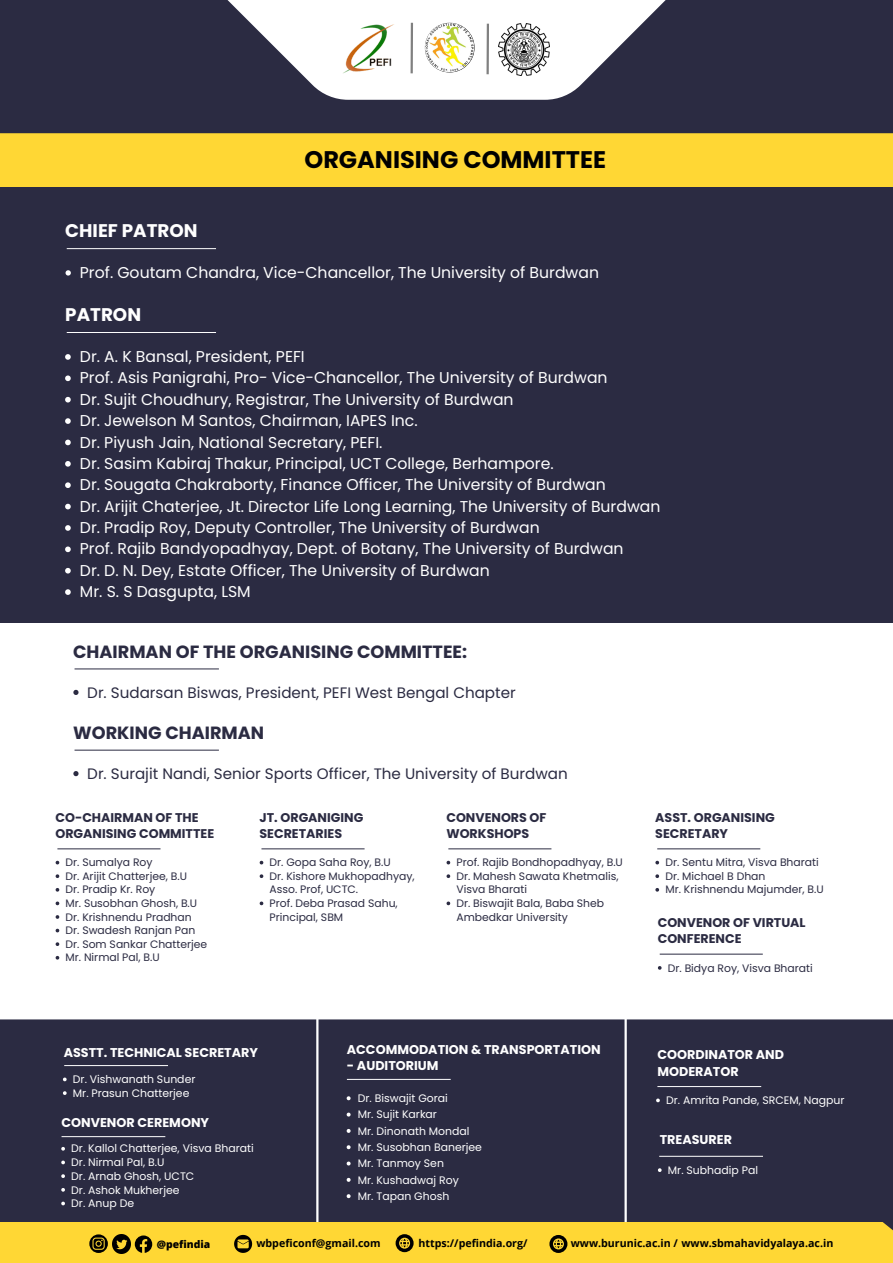
<style>
.page{position:relative;width:893px;height:1263px;background:#fff}
.page>*{position:absolute;margin:0;border:0;box-sizing:border-box;transform-origin:0 0}
.t1{font:700 24px "Poppins";color:#000}
.t2{font:700 18.3px "Poppins";color:#fff}
.t3{font:700 17.7px "Poppins";color:#2b2b42}
.t4{font:15.67px/21.4px "Poppins";color:#fff}
.t5{font:15.15px "Poppins";color:#2b2b42}
.t6{font:700 12.75px/16.1px "Poppins";color:#fff}
.t7{font:700 12.6px/16px "Poppins";color:#2b2b42}
.t8{font:10.88px/16.4px "Poppins";color:#fff}
.t9{font:10.8px/13.6px "Poppins";color:#2b2b42}
.t10{font:700 10.65px "Open Sans";color:#000}
.t11{font:800 10.43px "Open Sans";color:#000}
</style>
<div class="page">
<div style="left:0;top:0;width:893px;height:623px;background:#2b2b42"></div>
<svg style="left:159px;top:0;width:575px;height:100px"></svg>
<div style="left:0;top:133px;width:893px;height:54px;background:#ffd734"></div>
<div style="left:0;top:1019px;width:893px;height:203px;background:#2b2b42"></div>
<hr style="left:316px;top:977px;width:2px;height:286px;background:#fff">
<hr style="left:624px;top:994px;width:3px;height:269px;background:#fff">
<div style="left:0;top:1222px;width:893px;height:41px;background:#ffd734"></div>
<hr style="left:67px;top:248px;width:149px;height:1px;background:#fff">
<svg style="left:66px;top:270px;width:5px;height:6px"></svg>
<hr style="left:67px;top:332px;width:149px;height:1px;background:#fff">
<svg style="left:65px;top:354px;width:6px;height:6px"></svg>
<svg style="left:65px;top:375px;width:6px;height:6px"></svg>
<svg style="left:65px;top:397px;width:6px;height:5px"></svg>
<svg style="left:65px;top:418px;width:6px;height:6px"></svg>
<svg style="left:65px;top:440px;width:6px;height:5px"></svg>
<svg style="left:65px;top:461px;width:6px;height:6px"></svg>
<svg style="left:65px;top:482px;width:6px;height:6px"></svg>
<svg style="left:65px;top:504px;width:6px;height:5px"></svg>
<svg style="left:65px;top:525px;width:6px;height:6px"></svg>
<svg style="left:65px;top:546px;width:6px;height:6px"></svg>
<svg style="left:65px;top:568px;width:6px;height:5px"></svg>
<svg style="left:65px;top:589px;width:6px;height:6px"></svg>
<hr style="left:75px;top:669px;width:144px;height:1px;background:#2b2b42">
<svg style="left:73px;top:690px;width:6px;height:5px"></svg>
<hr style="left:75px;top:750px;width:144px;height:1px;background:#2b2b42">
<svg style="left:73px;top:771px;width:6px;height:5px"></svg>
<hr style="left:57px;top:848px;width:103px;height:1px;background:#2b2b42">
<svg style="left:56px;top:874px;width:3px;height:4px"></svg>
<svg style="left:56px;top:888px;width:3px;height:4px"></svg>
<svg style="left:56px;top:901px;width:3px;height:4px"></svg>
<svg style="left:56px;top:915px;width:3px;height:4px"></svg>
<svg style="left:56px;top:942px;width:3px;height:4px"></svg>
<hr style="left:261px;top:848px;width:103px;height:1px;background:#2b2b42">
<svg style="left:260px;top:874px;width:3px;height:4px"></svg>
<svg style="left:260px;top:901px;width:3px;height:4px"></svg>
<hr style="left:448px;top:848px;width:103px;height:1px;background:#2b2b42">
<svg style="left:446px;top:861px;width:4px;height:3px"></svg>
<svg style="left:446px;top:874px;width:4px;height:4px"></svg>
<svg style="left:446px;top:901px;width:4px;height:4px"></svg>
<hr style="left:64px;top:1065px;width:104px;height:1px;background:#fff">
<svg style="left:63px;top:1077px;width:4px;height:4px"></svg>
<svg style="left:63px;top:1091px;width:4px;height:4px"></svg>
<hr style="left:62px;top:1136px;width:103px;height:1px;background:#fff">
<svg style="left:61px;top:1147px;width:4px;height:3px"></svg>
<svg style="left:61px;top:1160px;width:4px;height:4px"></svg>
<svg style="left:61px;top:1174px;width:4px;height:4px"></svg>
<svg style="left:61px;top:1188px;width:4px;height:4px"></svg>
<svg style="left:61px;top:1201px;width:4px;height:4px"></svg>
<hr style="left:657px;top:848px;width:103px;height:1px;background:#2b2b42">
<svg style="left:655px;top:861px;width:4px;height:3px"></svg>
<svg style="left:655px;top:874px;width:4px;height:4px"></svg>
<svg style="left:655px;top:888px;width:4px;height:4px"></svg>
<hr style="left:659px;top:954px;width:104px;height:1px;background:#2b2b42">
<svg style="left:658px;top:966px;width:3px;height:4px"></svg>
<hr style="left:347px;top:1079px;width:104px;height:1px;background:#fff">
<svg style="left:347px;top:1096px;width:3px;height:4px"></svg>
<svg style="left:347px;top:1112px;width:3px;height:4px"></svg>
<svg style="left:347px;top:1129px;width:3px;height:4px"></svg>
<svg style="left:347px;top:1145px;width:3px;height:4px"></svg>
<svg style="left:347px;top:1161px;width:3px;height:4px"></svg>
<svg style="left:347px;top:1178px;width:3px;height:4px"></svg>
<svg style="left:347px;top:1194px;width:3px;height:4px"></svg>
<hr style="left:657px;top:1086px;width:104px;height:1px;background:#fff">
<svg style="left:656px;top:1098px;width:4px;height:4px"></svg>
<hr style="left:659px;top:1156px;width:104px;height:1px;background:#fff">
<svg style="left:658px;top:1168px;width:3px;height:4px"></svg>
<svg style="left:410px;top:22px;width:3px;height:53px"></svg>
<img style="left:337px;top:19px;width:63px;height:58px">
<img style="left:498px;top:24px;width:51px;height:51px">
<svg style="left:486px;top:22px;width:3px;height:53px"></svg>
<img style="left:425px;top:23px;width:50px;height:50px;border-radius:50%">
<h1 class="t1" style="left:304px;top:143px;width:303px">ORGANISING COMMITTEE</h1>
<p class="t2" style="left:65px;top:218px;width:134px">CHIEF PATRON</p>
<p class="t4" style="left:80px;top:262px;width:520px">Prof. Goutam Chandra, Vice-Chancellor, The University of Burdwan</p>
<p class="t2" style="left:65px;top:302px;width:77px">PATRON</p>
<p class="t4" style="left:80px;top:346px;width:582px">Dr. A. K Bansal, President, PEFI<br>Prof. Asis Panigrahi, Pro- Vice-Chancellor, The University of Burdwan<br>Dr. Sujit Choudhury, Registrar, The University of Burdwan<br>Dr. Jewelson M Santos, Chairman, IAPES Inc.<br>Dr. Piyush Jain, National Secretary, PEFI.<br>Dr. Sasim Kabiraj Thakur, Principal, UCT College, Berhampore.<br>Dr. Sougata Chakraborty, Finance Officer, The University of Burdwan<br>Dr. Arijit Chaterjee, Jt. Director Life Long Learning, The University of Burdwan Dr. Pradip Roy, Deputy Controller, The University of Burdwan<br>Prof. Rajib Bandyopadhyay, Dept. of Botany, The University of Burdwan<br>Dr. D. N. Dey, Estate Officer, The University of Burdwan<br>Mr. S. S Dasgupta, LSM</p>
<p class="t3" style="left:73px;top:639px;width:395px">CHAIRMAN OF THE ORGANISING COMMITTEE:</p>
<p class="t5" style="left:87px;top:682px;width:430px">Dr. Sudarsan Biswas, President, PEFI West Bengal Chapter</p>
<p class="t3" style="left:73px;top:720px;width:192px">WORKING CHAIRMAN</p>
<p class="t5" style="left:87px;top:763px;width:482px">Dr. Surajit Nandi, Senior Sports Officer, The University of Burdwan</p>
<p class="t7" style="left:55px;top:809px;width:160px">CO-CHAIRMAN OF THE<br>ORGANISING COMMITTEE</p>
<p class="t9" style="left:66px;top:856px;width:143px">Dr. Sumalya Roy<br>Dr. Arijit Chatterjee, B.U<br>Dr. Pradip Kr. Roy<br>Mr. Susobhan Ghosh, B.U<br>Dr. Krishnendu Pradhan<br>Dr. Swadesh Ranjan Pan<br>Dr. Som Sankar Chatterjee<br>Mr. Nirmal Pal, B.U</p>
<p class="t7" style="left:259px;top:809px;width:105px">JT. ORGANIGING<br>SECRETARIES</p>
<p class="t9" style="left:270px;top:856px;width:147px">Dr. Gopa Saha Roy, B.U<br>Dr. Kishore Mukhopadhyay,<br>Asso. Prof, UCTC.<br>Prof. Deba Prasad Sahu,<br>Principal, SBM</p>
<p class="t7" style="left:446px;top:809px;width:102px">CONVENORS OF<br>WORKSHOPS</p>
<p class="t9" style="left:456px;top:856px;width:168px">Prof. Rajib Bondhopadhyay, B.U<br>Dr. Mahesh Sawata Khetmalis,<br>Visva Bharati<br>Dr. Biswajit Bala, Baba Sheb<br>Ambedkar University</p>
<p class="t6" style="left:64px;top:1044px;width:196px">ASSTT. TECHNICAL SECRETARY</p>
<p class="t8" style="left:73px;top:1072px;width:124px;line-height:13.6px">Dr. Vishwanath Sunder<br>Mr. Prasun Chatterjee</p>
<p class="t6" style="left:62px;top:1114px;width:149px">CONVENOR CEREMONY</p>
<p class="t8" style="left:71px;top:1142px;width:184px;line-height:13.6px">Dr. Kallol Chatterjee, Visva Bharati<br>Dr. Nirmal Pal, B.U<br>Dr. Arnab Ghosh, UCTC<br>Dr. Ashok Mukherjee<br>Dr. Anup De</p>
<p class="t6" style="left:347px;top:1041px;width:255px">ACCOMMODATION &amp; TRANSPORTATION</p>
<p class="t6" style="left:347px;top:1057px;width:93px">- AUDITORIUM</p>
<p class="t8" style="left:358px;top:1090px;width:126px">Dr. Biswajit Gorai<br>Mr. Sujit Karkar<br>Mr. Dinonath Mondal<br>Mr. Susobhan Banerjee<br>Mr. Tanmoy Sen<br>Mr. Kushadwaj Roy<br>Mr. Tapan Ghosh</p>
<p class="t7" style="left:655px;top:809px;width:121px">ASST. ORGANISING<br>SECRETARY</p>
<p class="t9" style="left:665px;top:856px;width:160px">Dr. Sentu Mitra, Visva Bharati<br>Dr. Michael B Dhan<br>Mr. Krishnendu Majumder, B.U</p>
<p class="t7" style="left:658px;top:915px;width:149px">CONVENOR OF VIRTUAL<br>CONFERENCE</p>
<p class="t9" style="left:668px;top:961px;width:146px">Dr. Bidya Roy, Visva Bharati</p>
<p class="t6" style="left:657px;top:1047px;width:128px">COORDINATOR AND<br>MODERATOR</p>
<p class="t8" style="left:666px;top:1092px;width:180px">Dr. Amrita Pande, SRCEM, Nagpur</p>
<p class="t6" style="left:659px;top:1131px;width:74px">TREASURER</p>
<p class="t8" style="left:668px;top:1162px;width:92px">Mr. Subhadip Pal</p>
<p class="t11" style="left:157px;top:1237px;width:55px">@pefindia</p>
<p class="t10" style="left:256px;top:1236px;width:126px">wbpeficonf@gmail.com</p>
<p class="t10" style="left:418px;top:1235px;width:110px">https://pefindia.org/</p>
<p class="t10" style="left:571px;top:1235px;width:264px">www.burunic.ac.in / www.sbmahavidyalaya.ac.in</p>
</div>
